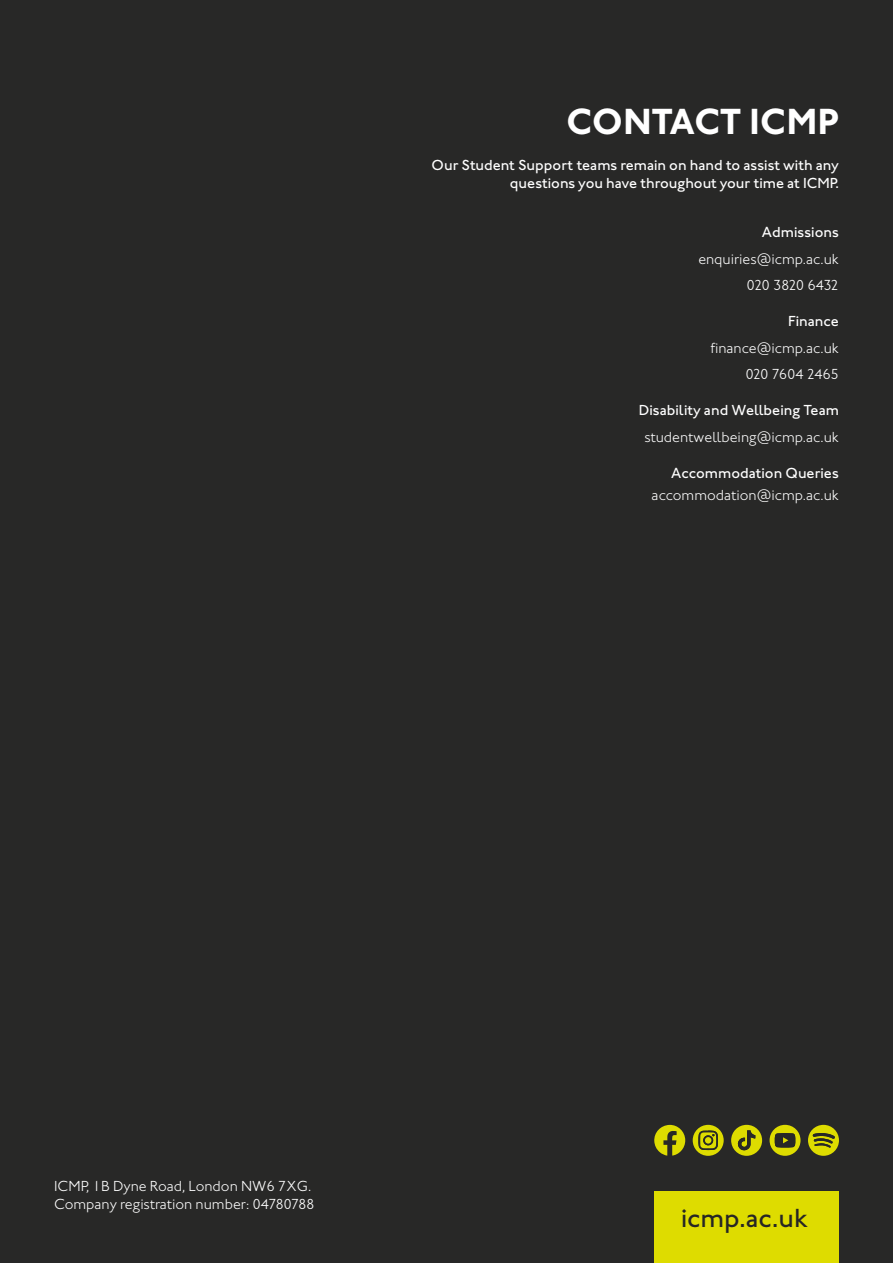
<style>
.page{position:relative;width:893px;height:1263px;background:#282827}
.page>*{position:absolute;margin:0;border:0;box-sizing:border-box;transform-origin:0 0}
.t1{font:700 37.5px "Johnston ITC";color:#fff}
.t2{font:500 27px "Johnston ITC";color:#262625}
.t3{font:300 15px/26.5px "Johnston ITC";color:#fff;text-align:right}
.t4{font:500 15px/18px "Johnston ITC";color:#fff;text-align:right}
</style>
<div class="page">
<div style="left:654px;top:1191px;width:185px;height:72px;background:#dedc00"></div>
<svg style="left:731px;top:1125px;width:31px;height:31px"></svg>
<svg style="left:808px;top:1125px;width:31px;height:31px"></svg>
<svg style="left:769px;top:1125px;width:31px;height:31px"></svg>
<svg style="left:693px;top:1125px;width:31px;height:31px"></svg>
<svg style="left:654px;top:1124px;width:31px;height:32px"></svg>
<h1 class="t1" style="left:566px;top:98px;width:274px">CONTACT ICMP</h1>
<p class="t4" style="left:432px;top:156px;width:409px">Our Student Support teams remain on hand to assist with any questions you have throughout your time at ICMP.</p>
<p class="t4" style="left:762px;top:223px;width:79px">Admissions</p>
<p class="t3" style="left:698px;top:245px;width:142px">enquiries@icmp.ac.uk<br>020 3820 6432</p>
<p class="t4" style="left:788px;top:312px;width:52px">Finance</p>
<p class="t3" style="left:710px;top:334px;width:130px">finance@icmp.ac.uk<br>020 7604 2465</p>
<p class="t4" style="left:639px;top:401px;width:202px">Disability and Wellbeing Team</p>
<p class="t3" style="left:644px;top:423px;width:196px">studentwellbeing@icmp.ac.uk</p>
<p class="t4" style="left:671px;top:463px;width:169px">Accommodation Queries</p>
<p class="t3" style="left:652px;top:481px;width:189px">accommodation@icmp.ac.uk</p>
<p class="t3" style="left:54px;top:1177px;width:262px;line-height:18px;text-align:left">ICMP, 1B Dyne Road, London NW6 7XG.<br>Company registration number: 04780788</p>
<h2 class="t2" style="left:681px;top:1202px;width:128px">icmp.ac.uk</h2>
</div>
